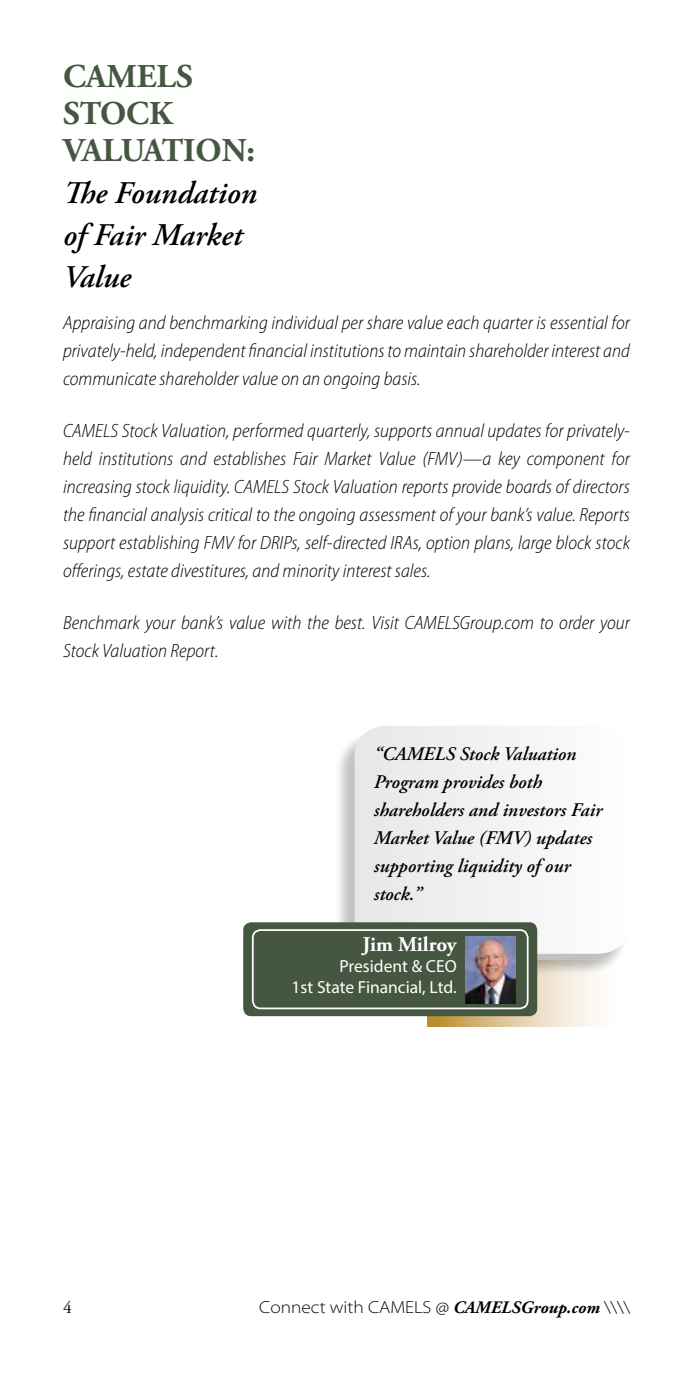
<style>
.page{position:relative;width:693px;height:1386px;background:#fff}
.page>*{position:absolute;margin:0;border:0;box-sizing:border-box;transform-origin:0 0}
.t1{font:700 33.25px/36.8px "Adobe Garamond Pro";color:#455740}
.t2{font:italic 600 31.5px/42px "Adobe Garamond Pro";color:#000}
.t3{font:700 21px "Adobe Garamond Pro";letter-spacing:-.005em;color:#fff}
.t4{font:italic 300 semi-condensed 19.25px/28px "Myriad Pro";color:#000;text-align:justify}
.t5{font:italic 600 19.25px/28px "Adobe Garamond Pro";color:#000}
.t6{font:300 semi-expanded 17.5px "Myriad Pro";color:#000}
.t7{font:17.5px/21px "Myriad Pro";color:#fff;text-align:right}
.t8{font:17.5px "Adobe Garamond Pro";color:#000}
.s1{font-family:"Adobe Garamond Pro";font-weight:700;font-style:italic;font-stretch:normal}
</style>
<div class="page">
<svg style="left:427px;top:977px;width:169px;height:50px;background:#e9dbc0"></svg>
<div style="left:334px;top:730px;width:295px;height:247px;background:#000;opacity:.25"></div>
<svg style="left:355px;top:726px;width:274px;height:228px"></svg>
<div style="left:243px;top:922px;width:294px;height:94px;background:#455740;border-radius:8px"></div>
<div style="left:252px;top:929px;width:277px;height:80px;border:2px solid #fff;border-radius:8px"></div>
<img style="left:465px;top:937px;width:51px;height:66px">
<h1 class="t1" style="left:63px;top:59px;width:194px">CAMELS<br>STOCK<br>VALUATION:</h1>
<h2 class="t2" style="left:63px;top:173px;width:195px">The Foundation of Fair Market<br>Value</h2>
<p class="t4" style="left:63px;top:309px;width:569px">Appraising and benchmarking individual per share value each quarter is essential for privately-held, independent financial institutions to maintain shareholder interest and communicate shareholder value on an ongoing basis.</p>
<p class="t4" style="left:63px;top:417px;width:569px">CAMELS Stock Valuation, performed quarterly, supports annual updates for privately&shy;held institutions and establishes Fair Market Value (FMV)—a key component for increasing stock liquidity. CAMELS Stock Valuation reports provide boards of directors the financial analysis critical to the ongoing assessment of your bank’s value. Reports support establishing FMV for DRIPs, self-directed IRAs, option plans, large block stock offerings, estate divestitures, and minority interest sales.</p>
<p class="t4" style="left:63px;top:609px;width:569px">Benchmark your bank’s value with the best. Visit CAMELSGroup.com to order your<br>Stock Valuation Report.</p>
<p class="t5" style="left:374px;top:741px;width:230px">“CAMELS Stock Valuation<br>Program provides both shareholders and investors Fair<br>Market Value (FMV) updates supporting liquidity of our stock.”</p>
<p class="t3" style="left:362px;top:932px;width:96px">Jim Milroy</p>
<p class="t7" style="left:292px;top:955px;width:167px">President &amp; CEO<br>1st State Financial, Ltd.</p>
<p class="t8" style="left:63px;top:1297px;width:10px">4</p>
<p class="t6" style="left:259px;top:1298px;width:372px">Connect with CAMELS @ <span class="s1">CAMELSGroup.com</span> \\\\</p>
</div>
